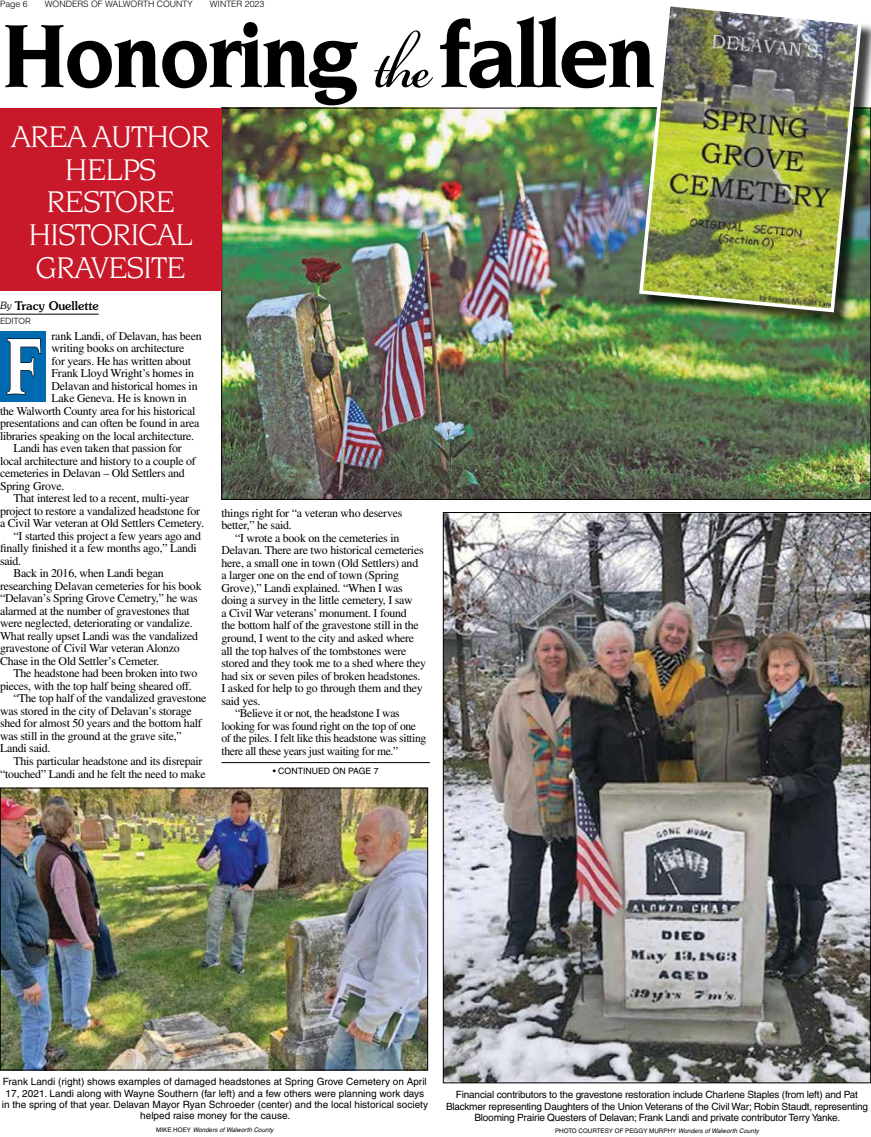
<style>
.page{position:relative;width:871px;height:1137px;background:#fff}
.page>*{position:absolute;margin:0;border:0;box-sizing:border-box;transform-origin:0 0}
.t1{font:700 96.5px "Novarese";letter-spacing:-.04em;color:#000;scale:.95 1}
.t2{font:700 86px "Novarese";color:#fff;scale:.78 1}
.t3{font:32.5px/32.5px "Novarese";letter-spacing:-.04em;color:#fff;text-align:center}
.t4{font:11.88px/12.5px "Times";letter-spacing:-.02em;color:#000}
.t5{font:500 11.88px "Souvenir";color:#000}
.t6{font:10px/11.2px "Helvetica";color:#000;text-align:center}
.t7{font:10px/11.2px "Helvetica";letter-spacing:-.02em;color:#000;text-align:center}
.t8{font:300 8.75px "Helvetica";color:#000}
.t9{font:8.75px "Helvetica";color:#000}
.t10{font:8.75px "Raleway";letter-spacing:-.01em;color:#000}
.t11{font:6.25px "Helvetica";color:#000}
.t12{font:italic 6.25px "Helvetica";color:#000}
.s1{font-family:"Bickham Script Pro";font-weight:400;font-style:italic;font-size:98.88px}
.s2{font-weight:300;font-style:italic;font-size:10px}
.s3{font-style:normal}
.s4{font-style:italic}
</style>
<div class="page">
<img style="left:223px;top:110px;width:645px;height:387px">
<div style="left:0;top:108px;width:221px;height:182px;background:#c8192b"></div>
<div style="left:641px;top:5px;width:229px;height:323px;background:#000;opacity:.75"></div>
<img style="left:636px;top:5px;width:227px;height:309px">
<div style="left:0;top:331px;width:46px;height:71px;background:#006ab1"></div>
<svg style="left:6px;top:338px;width:36px;height:57px"></svg>
<hr style="left:0;top:314px;width:99px;height:1px;background:#000">
<img style="left:2px;top:789px;width:424px;height:279px">
<div style="left:0;top:787px;width:428px;height:283px;border:1px solid #000"></div>
<img style="left:445px;top:514px;width:423px;height:566px">
<hr style="left:221px;top:762px;width:208px;height:1px;background:#000">
<p class="t8" style="left:0;top:-2px;width:29px">Page 6</p>
<p class="t8" style="left:45px;top:-2px;width:149px">WONDERS OF WALWORTH COUNTY</p>
<p class="t8" style="left:210px;top:-2px;width:56px">WINTER 2023</p>
<h1 class="t1" style="left:1px;top:1px;width:691px">Honoring <span class="s1">the</span>fallen</h1>
<h3 class="t3" style="left:11px;top:120px;width:200px">AREA AUTHOR<br>HELPS<br>RESTORE<br>HISTORICAL<br>GRAVESITE</h3>
<p class="t5" style="left:0;top:299px;width:100px"><span class="s2">By</span> Tracy Ouellette</p>
<p class="t10" style="left:0;top:316px;width:32px">EDITOR</p>
<p class="t4" style="left:52px;top:329px;width:151px">rank Landi, of Delavan, has been</p>
<p class="t4" style="left:52px;top:342px;width:134px">writing books on architecture</p>
<p class="t4" style="left:52px;top:354px;width:141px">for years. He has written about</p>
<p class="t4" style="left:52px;top:367px;width:144px">Frank Lloyd Wright’s homes in</p>
<p class="t4" style="left:52px;top:379px;width:147px">Delavan and historical homes in</p>
<p class="t4" style="left:52px;top:392px;width:136px">Lake Geneva. He is known in</p>
<p class="t4" style="left:0;top:404px;width:197px">the Walworth County area for his historical</p>
<p class="t4" style="left:0;top:417px;width:201px">presentations and can often be found in area</p>
<p class="t4" style="left:0;top:429px;width:196px">libraries speaking on the local architecture.</p>
<p class="t4" style="left:14px;top:442px;width:170px">Landi has even taken that passion for</p>
<p class="t4" style="left:0;top:454px;width:197px">local architecture and history to a couple of</p>
<p class="t4" style="left:0;top:467px;width:186px">cemeteries in Delavan – Old Settlers and</p>
<p class="t4" style="left:0;top:479px;width:66px">Spring Grove.</p>
<p class="t4" style="left:14px;top:492px;width:177px">That interest led to a recent, multi-year</p>
<p class="t4" style="left:0;top:504px;width:201px">project to restore a vandalized headstone for</p>
<p class="t4" style="left:0;top:517px;width:205px">a Civil War veteran at Old Settlers Cemetery.</p>
<p class="t4" style="left:14px;top:529px;width:189px">“I started this project a few years ago and</p>
<p class="t4" style="left:0;top:542px;width:198px">finally finished it a few months ago,” Landi</p>
<p class="t4" style="left:0;top:554px;width:23px">said.</p>
<p class="t4" style="left:14px;top:567px;width:152px">Back in 2016, when Landi began</p>
<p class="t4" style="left:0;top:579px;width:203px">researching Delavan cemeteries for his book</p>
<p class="t4" style="left:0;top:592px;width:199px">“Delavan’s Spring Grove Cemetry,” he was</p>
<p class="t4" style="left:0;top:604px;width:191px">alarmed at the number of gravestones that</p>
<p class="t4" style="left:0;top:617px;width:194px">were neglected, deteriorating or vandalize.</p>
<p class="t4" style="left:0;top:629px;width:200px">What really upset Landi was the vandalized</p>
<p class="t4" style="left:0;top:642px;width:181px">gravestone of Civil War veteran Alonzo</p>
<p class="t4" style="left:0;top:654px;width:161px">Chase in the Old Settler’s Cemeter.</p>
<p class="t4" style="left:14px;top:667px;width:185px">The headstone had been broken into two</p>
<p class="t4" style="left:0;top:679px;width:193px">pieces, with the top half being sheared off.</p>
<p class="t4" style="left:14px;top:692px;width:194px">“The top half of the vandalized gravestone</p>
<p class="t4" style="left:0;top:704px;width:193px">was stored in the city of Delavan’s storage</p>
<p class="t4" style="left:0;top:717px;width:203px">shed for almost 50 years and the bottom half</p>
<p class="t4" style="left:0;top:729px;width:183px">was still in the ground at the grave site,”</p>
<p class="t4" style="left:0;top:742px;width:52px">Landi said.</p>
<p class="t4" style="left:14px;top:754px;width:190px">This particular headstone and its disrepair</p>
<p class="t4" style="left:0;top:767px;width:207px">“touched” Landi and he felt the need to make</p>
<h2 class="t2" style="left:4px;top:317px;width:49px">F</h2>
<p class="t4" style="left:221px;top:506px;width:182px">things right for “a veteran who deserves better,” he said.</p>
<p class="t4" style="left:235px;top:531px;width:166px">“I wrote a book on the cemeteries in</p>
<p class="t4" style="left:221px;top:544px;width:203px">Delavan. There are two historical cemeteries</p>
<p class="t4" style="left:221px;top:556px;width:198px">here, a small one in town (Old Settlers) and</p>
<p class="t4" style="left:221px;top:569px;width:179px">a larger one on the end of town (Spring</p>
<p class="t4" style="left:221px;top:581px;width:183px">Grove),” Landi explained. “When I was</p>
<p class="t4" style="left:221px;top:594px;width:193px">doing a survey in the little cemetery, I saw</p>
<p class="t4" style="left:221px;top:606px;width:187px">a Civil War veterans’ monument. I found</p>
<p class="t4" style="left:221px;top:619px;width:199px">the bottom half of the gravestone still in the</p>
<p class="t4" style="left:221px;top:631px;width:194px">ground, I went to the city and asked where</p>
<p class="t4" style="left:221px;top:644px;width:186px">all the top halves of the tombstones were</p>
<p class="t4" style="left:221px;top:656px;width:206px">stored and they took me to a shed where they</p>
<p class="t4" style="left:221px;top:669px;width:200px">had six or seven piles of broken headstones.</p>
<p class="t4" style="left:221px;top:681px;width:203px">I asked for help to go through them and they</p>
<p class="t4" style="left:221px;top:694px;width:40px">said yes.</p>
<p class="t4" style="left:235px;top:706px;width:166px">“Believe it or not, the headstone I was</p>
<p class="t4" style="left:221px;top:719px;width:196px">looking for was found right on the top of one</p>
<p class="t4" style="left:221px;top:731px;width:206px">of the piles. I felt like this headstone was sitting</p>
<p class="t4" style="left:221px;top:744px;width:178px">there all these years just waiting for me.”</p>
<p class="t9" style="left:272px;top:766px;width:107px">• CONTINUED ON PAGE 7</p>
<p class="t6" style="left:2px;top:1075px;width:427px">Frank Landi (right) shows examples of damaged headstones at Spring Grove Cemetery on April 17, 2021. Landi along with Wayne Southern (far left) and a few others were planning work days in the spring of that year. Delavan Mayor Ryan Schroeder (center) and the local historical society helped raise money for the cause.</p>
<p class="t12" style="left:156px;top:1125px;width:119px"><span class="s3">MIKE HOEY</span> Wonders of Walworth County</p>
<p class="t7" style="left:446px;top:1088px;width:423px">Financial contributors to the gravestone restoration include Charlene Staples (from left) and Pat<br>Blackmer representing Daughters of the Union Veterans of the Civil War; Robin Staudt, representing<br>Blooming Prairie Questers of Delavan; Frank Landi and private contributor Terry Yanke.</p>
<p class="t11" style="left:554px;top:1127px;width:205px">PHOTO COURTESY OF PEGGY MURPHY <span class="s4">Wonders of Walworth County</span></p>
</div>
